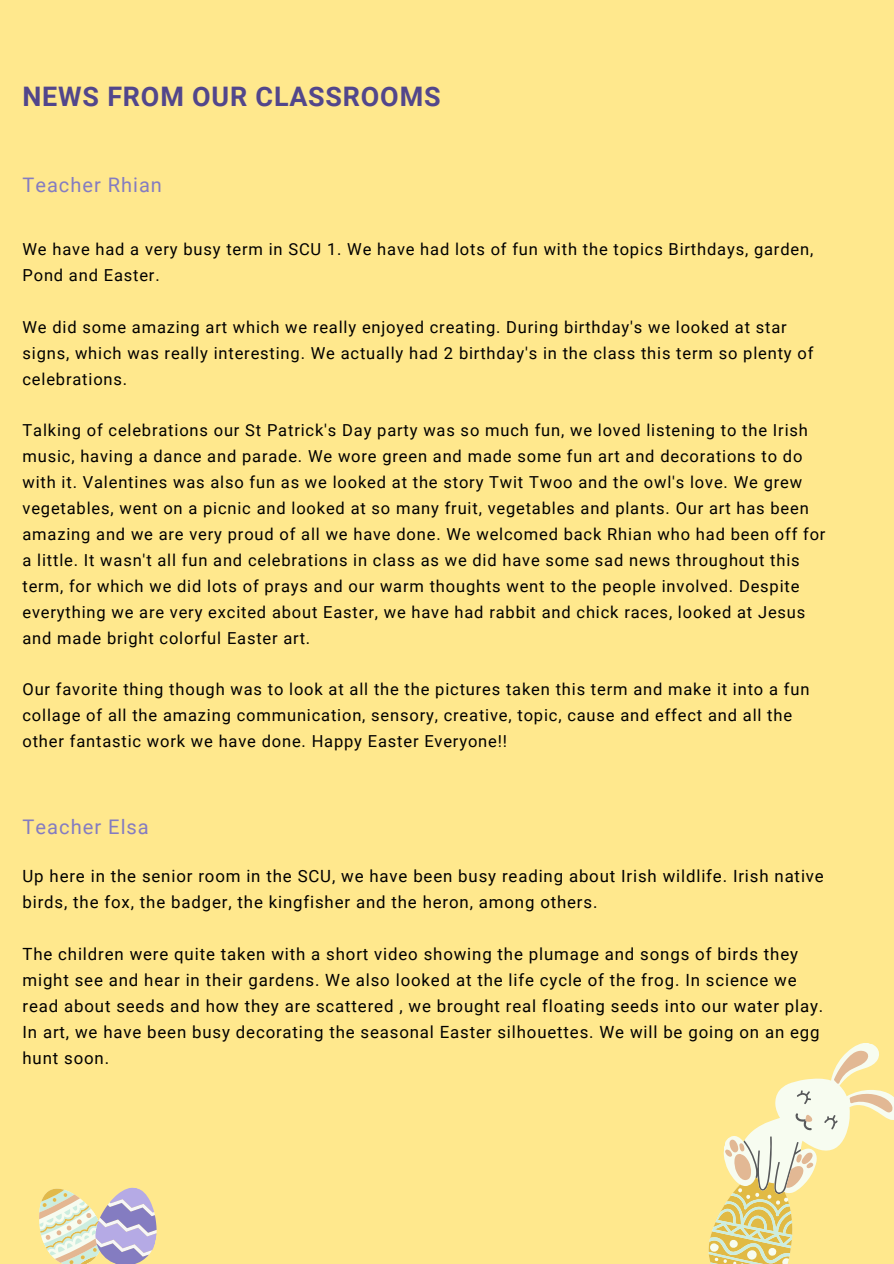
<style>
.page{position:relative;width:894px;height:1264px;background:#fff}
.page>*{position:absolute;margin:0;border:0;box-sizing:border-box;transform-origin:0 0}
.t1{font:700 26.85px "Roboto";letter-spacing:.03em;color:#52468b}
.t2{font:20.1px "Roboto";letter-spacing:.05em;color:#847cc1}
.t3{font:19.95px "Roboto";letter-spacing:.05em;color:#847cc1}
.t4{font:16.8px/26px "Roboto";letter-spacing:.05em;color:#000}
.t5{font:16.5px/26px "Roboto";letter-spacing:.05em;color:#000}
</style>
<div class="page">
<div style="left:0;top:0;width:893px;height:1263px;background:#ffe88d"></div>
<svg style="left:775px;top:1043px;width:100px;height:126px"></svg>
<svg style="left:794px;top:1088px;width:18px;height:17px"></svg>
<svg style="left:822px;top:1046px;width:71px;height:84px"></svg>
<svg style="left:708px;top:1112px;width:106px;height:151px"></svg>
<svg style="left:39px;top:1187px;width:118px;height:76px"></svg>
<p class="t1" style="left:22px;top:82px;width:419px">NEWS FROM OUR CLASSROOMS</p>
<p class="t3" style="left:22px;top:173px;width:141px">Teacher Rhian</p>
<p class="t5" style="left:22px;top:236px;width:792px">We have had a very busy term in SCU 1. We have had lots of fun with the topics Birthdays, garden,<br>Pond and Easter.</p>
<p class="t5" style="left:22px;top:314px;width:792px">We did some amazing art which we really enjoyed creating. During birthday's we looked at star signs, which was really interesting. We actually had 2 birthday's in the class this term so plenty of celebrations.</p>
<p class="t5" style="left:22px;top:418px;width:804px">Talking of celebrations our St Patrick's Day party was so much fun, we loved listening to the Irish music, having a dance and parade. We wore green and made some fun art and decorations to do with it. Valentines was also fun as we looked at the story Twit Twoo and the owl's love. We grew vegetables, went on a picnic and looked at so many fruit, vegetables and plants. Our art has been amazing and we are very proud of all we have done. We welcomed back Rhian who had been off for a little. It wasn't all fun and celebrations in class as we did have some sad news throughout this term, for which we did lots of prays and our warm thoughts went to the people involved. Despite everything we are very excited about Easter, we have had rabbit and chick races, looked at Jesus and made bright colorful Easter art.</p>
<p class="t5" style="left:22px;top:677px;width:788px">Our favorite thing though was to look at all the the pictures taken this term and make it into a fun collage of all the amazing communication, sensory, creative, topic, cause and effect and all the other fantastic work we have done. Happy Easter Everyone!!</p>
<p class="t2" style="left:22px;top:815px;width:128px">Teacher Elsa</p>
<p class="t4" style="left:22px;top:863px;width:802px">Up here in the senior room in the SCU, we have been busy reading about Irish wildlife. Irish native birds, the fox, the badger, the kingfisher and the heron, among others.</p>
<p class="t4" style="left:22px;top:941px;width:802px">The children were quite taken with a short video showing the plumage and songs of birds they might see and hear in their gardens. We also looked at the life cycle of the frog. In science we read about seeds and how they are scattered , we brought real floating seeds into our water play.<br>In art, we have been busy decorating the seasonal Easter silhouettes. We will be going on an egg hunt soon.</p>
</div>
